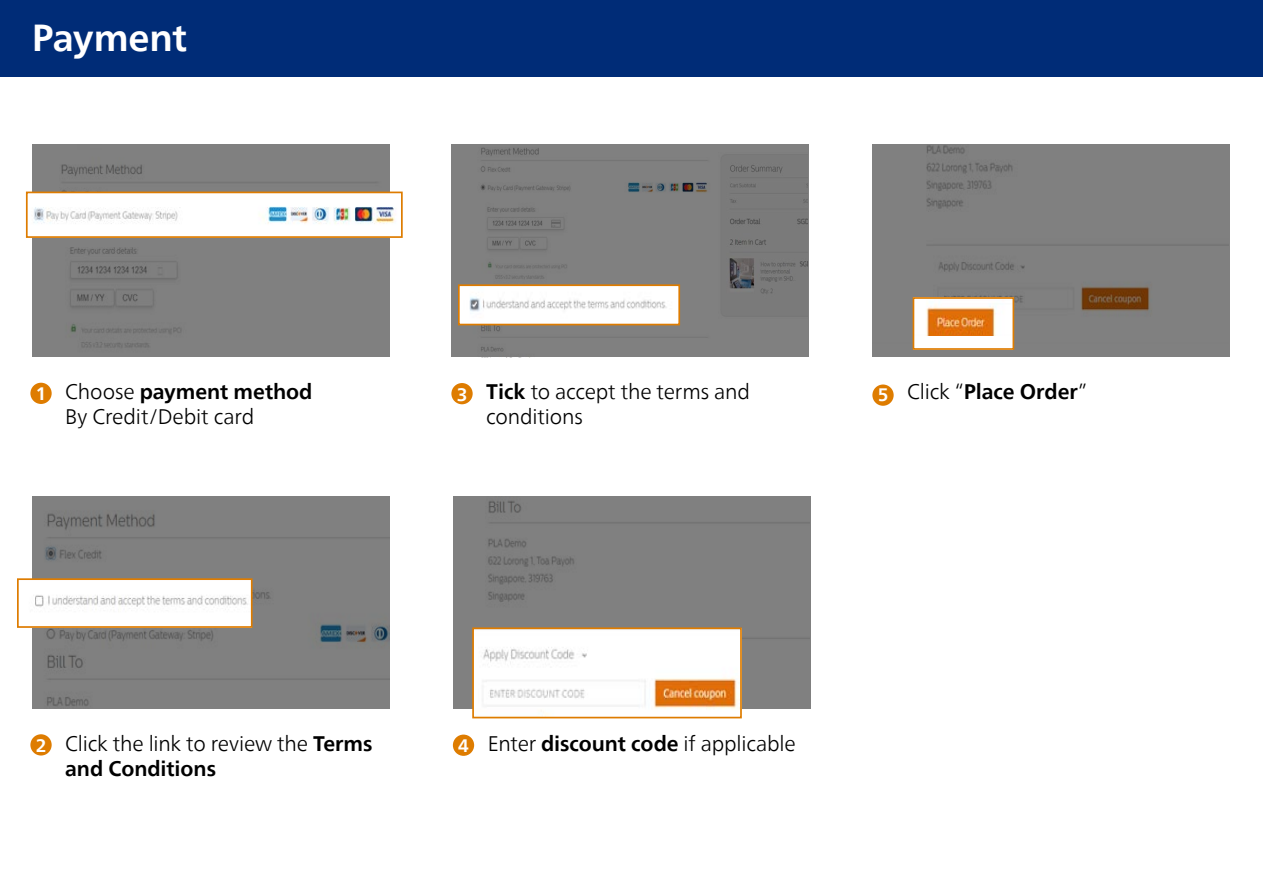
<style>
.page{position:relative;width:1263px;height:893px;background:#fff}
.page>*{position:absolute;margin:0;border:0;box-sizing:border-box;transform-origin:0 0}
.t1{font:700 37.5px "Neue Frutiger World";letter-spacing:-.01em;color:#fff}
.t2{font:300 21px/25.2px "Neue Frutiger World";letter-spacing:-.01em;color:#000}
.t3{font:700 21px "Neue Frutiger World";letter-spacing:-.005em;color:#000}
.s1{font-weight:700;font-size:18px;color:#fff}
.s2{font-weight:700}
.s3{font-size:18px;color:#fff}
.s4{font-weight:300}
</style>
<div class="page">
<div style="left:0;top:0;width:1263px;height:77px;background:#002c77"></div>
<div style="left:872px;top:384px;width:22px;height:22px;background:#de7c00;border-radius:50%"></div>
<div style="left:451px;top:383px;width:22px;height:21px;background:#de7c00;border-radius:50%"></div>
<div style="left:30px;top:383px;width:22px;height:21px;background:#de7c00;border-radius:50%"></div>
<div style="left:30px;top:734px;width:22px;height:21px;background:#de7c00;border-radius:50%"></div>
<div style="left:453px;top:735px;width:21px;height:21px;background:#de7c00;border-radius:50%"></div>
<svg style="left:451px;top:145px;width:358px;height:212px;background:#7c7c7c"></svg>
<div style="left:32px;top:145px;width:357px;height:212px;background:#808080"></div>
<div style="left:872px;top:145px;width:357px;height:212px;background:#808080"></div>
<div style="left:453px;top:496px;width:357px;height:213px;background:#808080"></div>
<div style="left:32px;top:496px;width:357px;height:213px;background:#808080"></div>
<img style="left:32px;top:195px;width:363px;height:40px">
<div style="left:26px;top:192px;width:377px;height:46px;border:2px solid #de7c00"></div>
<img style="left:32px;top:581px;width:218px;height:44px">
<div style="left:17px;top:578px;width:236px;height:50px;border:2px solid #de7c00"></div>
<img style="left:461px;top:287px;width:216px;height:35px">
<div style="left:458px;top:284px;width:222px;height:41px;border:2px solid #de7c00"></div>
<img style="left:475px;top:630px;width:264px;height:85px">
<div style="left:472px;top:627px;width:270px;height:91px;border:2px solid #de7c00"></div>
<div style="left:913px;top:298px;width:100px;height:51px;background:#fff"></div>
<img style="left:926px;top:304px;width:70px;height:32px">
<div style="left:913px;top:297px;width:101px;height:53px;border:2px solid #de7c00"></div>
<h1 class="t1" style="left:32px;top:5px;width:157px">Payment</h1>
<p class="t2" style="left:65px;top:379px;width:249px;text-indent:-30px"><span class="s1">1</span> Choose <span class="s2">payment method<br></span>By Credit/Debit card</p>
<p class="t2" style="left:457px;top:379px;width:295px"><span class="s1">3</span> <span class="s2">Tick</span> to accept the terms and</p>
<p class="t3" style="left:878px;top:373px;width:211px"><span class="s3">5</span> <span class="s4">Click “</span>Place Order<span class="s4">”</span></p>
<p class="t2" style="left:486px;top:405px;width:98px">conditions</p>
<p class="t2" style="left:65px;top:731px;width:309px;text-indent:-30px"><span class="s1">2</span> Click the link to review the <span class="s2">Terms and Conditions</span></p>
<p class="t2" style="left:458px;top:731px;width:339px"><span class="s1">4</span> Enter <span class="s2">discount code</span> if applicable</p>
</div>
